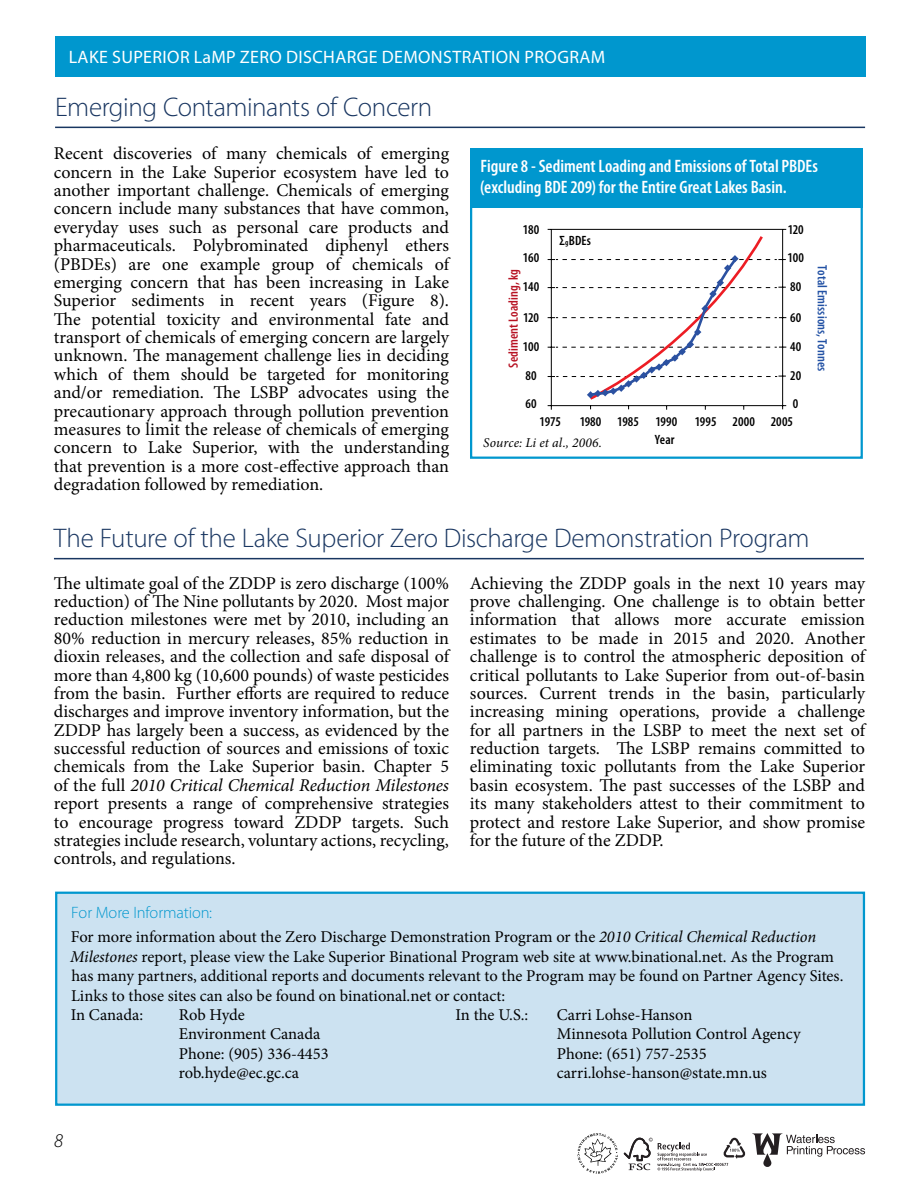
<style>
.page{position:relative;width:918px;height:1188px;background:#fff}
.page>*{position:absolute;margin:0;border:0;box-sizing:border-box;transform-origin:0 0}
.t1{font:300 27px "Myriad Pro";letter-spacing:-.015em;color:#193661}
.t2{font:italic 300 19.5px "Myriad Pro";color:#000}
.t3{font:18px/18.5px "Minion Pro";letter-spacing:-.005em;color:#000;text-align:justify}
.t4{font:600 condensed 18px/21.6px "Myriad Pro";color:#fff}
.t5{font:18px "Myriad Pro";letter-spacing:.02em;color:#fff}
.t6{font:16.5px/19.5px "Minion Pro";letter-spacing:-.005em;color:#000}
.t7{font:300 16.5px "Myriad Pro";letter-spacing:-.01em;color:#0097ce}
.t8{font:600 condensed 13.5px/28.8px "Myriad Pro";color:#000;text-align:justify}
.t9{font:600 condensed 13.5px "Myriad Pro";letter-spacing:.01em;color:#2251a4}
.t10{font:italic 13.5px "Minion Pro";letter-spacing:.01em;color:#000}
.t11{font:600 condensed 13.5px "Myriad Pro";letter-spacing:.01em;color:#b71223}
.s1{font-size:7.8px}
.s2{font-style:italic}
</style>
<div class="page">
<div style="left:470px;top:178px;width:393px;height:281px;border:2px solid #0097ce"></div>
<div style="left:56px;top:893px;width:808px;height:212px;background:#cce2f1"></div>
<div style="left:55px;top:892px;width:810px;height:214px;border:2px solid #0097ce"></div>
<svg style="left:577px;top:1133px;width:41px;height:41px"></svg>
<svg style="left:624px;top:1138px;width:121px;height:33px"></svg>
<svg style="left:752px;top:1133px;width:113px;height:34px"></svg>
<div style="left:55px;top:36px;width:810px;height:41px;background:#0097ce"></div>
<hr style="left:54px;top:558px;width:810px;height:1px;background:#193661">
<div style="left:470px;top:148px;width:393px;height:60px;background:#0097ce"></div>
<hr style="left:548px;top:229px;width:238px;height:1px;background:#000">
<hr style="left:551px;top:229px;width:1px;height:181px;background:#000">
<hr style="left:782px;top:229px;width:1px;height:180px;background:#000">
<svg style="left:548px;top:233px;width:238px;height:177px"></svg>
<hr style="left:55px;top:127px;width:810px;height:1px;background:#193661">
<p class="t5" style="left:69px;top:46px;width:536px">LAKE SUPERIOR LAMP ZERO DISCHARGE DEMONSTRATION PROGRAM</p>
<h1 class="t1" style="left:55px;top:91px;width:379px">Emerging Contaminants of Concern</h1>
<p class="t3" style="left:54px;top:144px;width:397px">Recent discoveries of many chemicals of emerging concern in the Lake Superior ecosystem have led to another important challenge. Chemicals of emerging concern include many substances that have common, everyday uses such as personal care products and pharmaceuticals. Polybrominated diphenyl ethers (PBDEs) are one example group of chemicals of emerging concern that has been increasing in Lake Superior sediments in recent years (Figure 8).<br>The potential toxicity and environmental fate and transport of chemicals of emerging concern are largely unknown. The management challenge lies in deciding which of them should be targeted for monitoring and/or remediation. The LSBP advocates using the precautionary approach through pollution prevention measures to limit the release of chemicals of emerging concern to Lake Superior, with the understanding that prevention is a more cost-effective approach than degradation followed by remediation.</p>
<p class="t4" style="left:480px;top:155px;width:339px">Figure 8 - Sediment Loading and Emissions of Total PBDEs (excluding BDE 209) for the Entire Great Lakes Basin.</p>
<p class="t8" style="left:560px;top:226px;width:33px">Σ<span class="s1">g</span>BDEs</p>
<p class="t8" style="left:787px;top:215px;width:18px">120<br>100<br>80</p>
<p class="t8" style="left:790px;top:303px;width:13px">60<br>40<br>20<br>0</p>
<p class="t8" style="left:523px;top:215px;width:18px">180<br>160<br>140</p>
<p class="t8" style="left:523px;top:303px;width:18px;text-align:left">120<br>100<br>80<br>60</p>
<p class="t11" style="left:506px;top:368px;width:100px;rotate:-90deg">Sediment Loading, kg</p>
<p class="t9" style="left:830px;top:265px;width:108px;rotate:90deg">Total Emissions, Tonnes</p>
<p class="t8" style="left:540px;top:407px;width:23px">1975</p>
<p class="t8" style="left:580px;top:407px;width:99px">1980 1985 1990</p>
<p class="t8" style="left:695px;top:407px;width:100px">1995 2000 2005</p>
<p class="t10" style="left:483px;top:434px;width:120px">Source: Li et al., 2006.</p>
<p class="t8" style="left:655px;top:425px;width:21px">Year</p>
<h1 class="t1" style="left:54px;top:522px;width:757px">The Future of the Lake Superior Zero Discharge Demonstration Program</h1>
<p class="t3" style="left:54px;top:574px;width:397px">The ultimate goal of the ZDDP is zero discharge (100% reduction) of The Nine pollutants by 2020. Most major reduction milestones were met by 2010, including an 80% reduction in mercury releases, 85% reduction in dioxin releases, and the collection and safe disposal of more than 4,800 kg (10,600 pounds) of waste pesticides from the basin. Further efforts are required to reduce discharges and improve inventory information, but the ZDDP has largely been a success, as evidenced by the successful reduction of sources and emissions of toxic chemicals from the Lake Superior basin. Chapter 5 of the full <span class="s2">2010 Critical Chemical Reduction Milestones </span>report presents a range of comprehensive strategies to encourage progress toward ZDDP targets. Such strategies include research, voluntary actions, recycling, controls, and regulations.</p>
<p class="t3" style="left:470px;top:574px;width:397px">Achieving the ZDDP goals in the next 10 years may prove challenging. One challenge is to obtain better information that allows more accurate emission estimates to be made in 2015 and 2020. Another challenge is to control the atmospheric deposition of critical pollutants to Lake Superior from out-of-basin sources. Current trends in the basin, particularly increasing mining operations, provide a challenge for all partners in the LSBP to meet the next set of reduction targets. The LSBP remains committed to eliminating toxic pollutants from the Lake Superior basin ecosystem. The past successes of the LSBP and its many stakeholders attest to their commitment to protect and restore Lake Superior, and show promise for the future of the ZDDP.</p>
<p class="t7" style="left:71px;top:903px;width:142px">For More Information:</p>
<p class="t6" style="left:70px;top:927px;width:775px">For more information about the Zero Discharge Demonstration Program or the <span class="s2">2010 Critical Chemical Reduction Milestones</span> report, please view the Lake Superior Binational Program web site at www.binational.net. As the Program has many partners, additional reports and documents relevant to the Program may be found on Partner Agency Sites.<br>Links to those sites can also be found on binational.net or contact:<br>In Canada:</p>
<p class="t6" style="left:179px;top:1005px;width:151px">Rob Hyde<br>Environment Canada<br>Phone: (905) 336-4453 rob.hyde@ec.gc.ca</p>
<p class="t6" style="left:456px;top:1005px;width:74px">In the U.S.:</p>
<p class="t6" style="left:557px;top:1005px;width:245px">Carri Lohse-Hanson<br>Minnesota Pollution Control Agency<br>Phone: (651) 757-2535 carri.lohse-hanson@state.mn.us</p>
<p class="t2" style="left:54px;top:1129px;width:11px">8</p>
</div>
